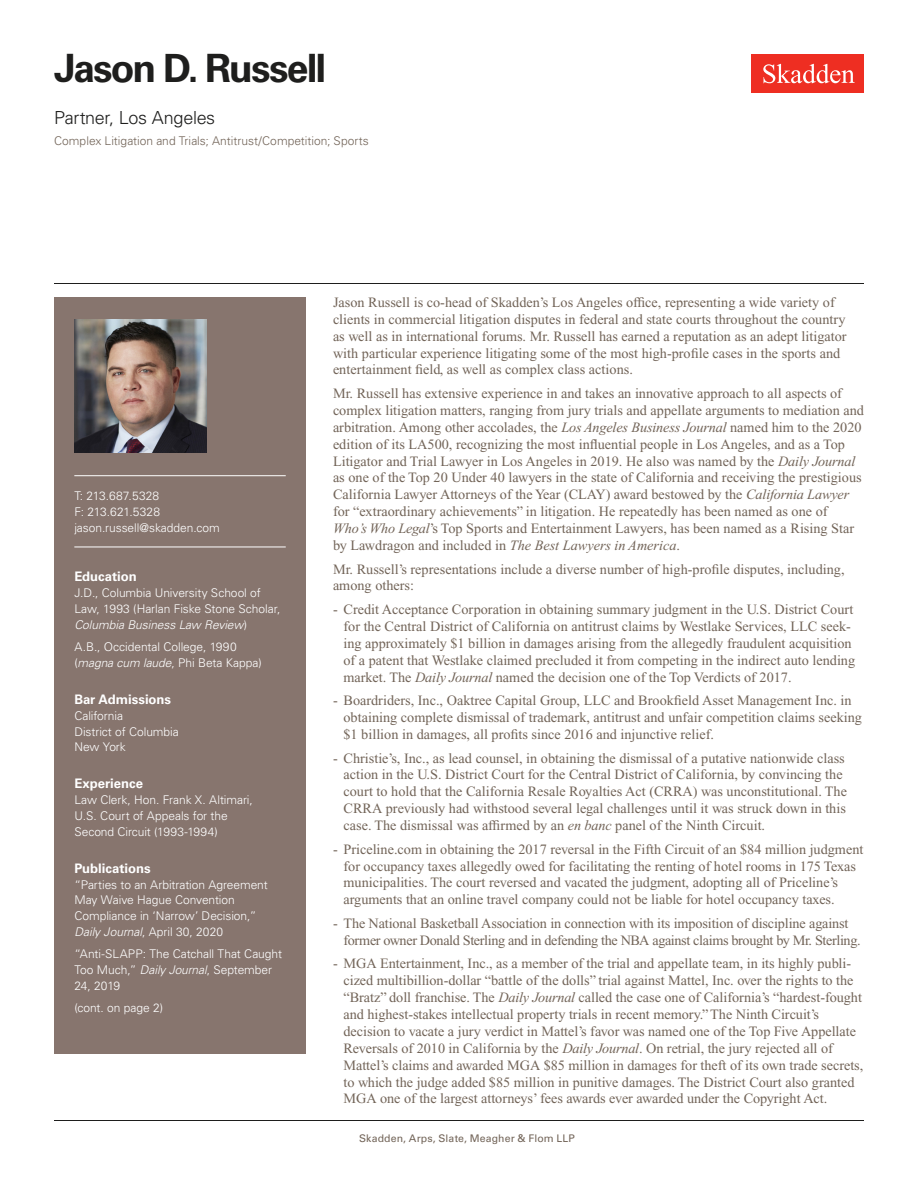
<style>
.page{position:relative;width:918px;height:1188px;background:#fff}
.page>*{position:absolute;margin:0;border:0;box-sizing:border-box;transform-origin:0 0}
.Name{font:700 39px "Univers LT Std";letter-spacing:-.05em;color:#1e1e1d}
.Title_and_Office{font:300 18px "Univers LT Std";letter-spacing:-.02em;color:#1e1e1d}
.Main_Body{font:14.25px/16.8px "Times New Roman PS Std";color:#726458}
.Bar_Admission_Educat{font:700 13.2px "Univers LT Std";color:#fff}
.Sidebar_text{font:300 12px/15.8px "Univers LT Std";letter-spacing:-.005em;color:#fff}
.Practice{font:300 12px "Univers LT Std";color:#726458}
.Sidebar_text_no_para{font:300 12px "Univers LT Std";letter-spacing:-.005em;color:#fff}
.Email{font:300 12px "Univers LT Std";letter-spacing:-.005em;color:#fff}
.Phone_Number{font:300 12px "Univers LT Std";letter-spacing:.005em;color:#fff}
.Fax_Number{font:300 12px "Univers LT Std";letter-spacing:.005em;color:#fff}
.Folio{font:10.5px "Univers LT Std";letter-spacing:.01em;color:#726458}
.s1{font-style:italic}
.s2{font-weight:700;color:#fff}
</style>
<div class="page">
<div style="left:752px;top:54px;width:112px;height:39px;background:#ee2e22"></div>
<svg style="left:763px;top:64px;width:92px;height:19px"></svg>
<div style="left:54px;top:297px;width:252px;height:756px;background:#87756e"></div>
<hr style="left:74px;top:475px;width:212px;height:1px;background:#fff">
<hr style="left:74px;top:547px;width:212px;height:1px;background:#fff">
<img style="left:74px;top:320px;width:132px;height:132px">
<hr style="left:54px;top:1120px;width:810px;height:1px;background:#1e1e1d">
<hr style="left:54px;top:283px;width:810px;height:1px;background:#1e1e1d">
<h1 class="Name" style="left:54px;top:46px;width:274px">Jason D. Russell</h1>
<h2 class="Title_and_Office" style="left:54px;top:107px;width:163px">Partner, Los Angeles</h2>
<h3 class="Practice" style="left:54px;top:134px;width:316px">Complex Litigation and Trials; Antitrust/Competition; Sports</h3>
<p class="Phone_Number" style="left:74px;top:489px;width:86px">T: 213.687.5328</p>
<p class="Fax_Number" style="left:74px;top:504px;width:87px">F: 213.621.5328</p>
<p class="Email" style="left:74px;top:520px;width:147px">jason.russell@skadden.com</p>
<p class="Bar_Admission_Educat" style="left:74px;top:569px;width:64px">Education</p>
<p class="Sidebar_text" style="left:74px;top:585px;width:208px">J.D., Columbia University School of<br>Law, 1993 (Harlan Fiske Stone Scholar,<br><span class="s1">Columbia Business Law Review</span>)</p>
<p class="Sidebar_text" style="left:74px;top:639px;width:189px">A.B., Occidental College, 1990 (<span class="s1">magna cum laude</span>, Phi Beta Kappa)</p>
<p class="Bar_Admission_Educat" style="left:74px;top:692px;width:98px">Bar Admissions</p>
<p class="Sidebar_text_no_para" style="left:74px;top:708px;width:50px">California</p>
<p class="Sidebar_text_no_para" style="left:74px;top:724px;width:106px">District of Columbia</p>
<p class="Sidebar_text" style="left:74px;top:739px;width:53px">New York</p>
<p class="Bar_Admission_Educat" style="left:74px;top:776px;width:70px">Experience</p>
<p class="Sidebar_text" style="left:74px;top:792px;width:180px">Law Clerk, Hon. Frank X. Altimari,<br>U.S. Court of Appeals for the<br>Second Circuit (1993-1994)</p>
<p class="Bar_Admission_Educat" style="left:74px;top:860px;width:78px">Publications</p>
<p class="Sidebar_text" style="left:74px;top:876px;width:195px">“Parties to an Arbitration Agreement<br>May Waive Hague Convention<br>Compliance in ‘Narrow’ Decision,”<br><span class="s1">Daily Journal</span>, April 30, 2020</p>
<p class="Sidebar_text" style="left:74px;top:946px;width:209px">“Anti-SLAPP: The Catchall That Caught<br>Too Much,” <span class="s1">Daily Journal</span>, September<br>24, 2019</p>
<p class="Sidebar_text" style="left:74px;top:1000px;width:90px">(cont. on page 2)</p>
<p class="Main_Body" style="left:333px;top:294px;width:515px">Jason Russell is co-head of Skadden’s Los Angeles office, representing a wide variety of clients in commercial litigation disputes in federal and state courts throughout the country as well as in international forums. Mr. Russell has earned a reputation as an adept litigator with particular experience litigating some of the most high-profile cases in the sports and entertainment field, as well as complex class actions.</p>
<p class="Main_Body" style="left:333px;top:385px;width:532px">Mr. Russell has extensive experience in and takes an innovative approach to all aspects of complex litigation matters, ranging from jury trials and appellate arguments to mediation and arbitration. Among other accolades, the <span class="s1">Los Angeles Business Journal</span> named him to the 2020 edition of its LA500, recognizing the most influential people in Los Angeles, and as a Top Litigator and Trial Lawyer in Los Angeles in 2019. He also was named by the <span class="s1">Daily Journal </span>as one of the Top 20 Under 40 lawyers in the state of California and receiving the prestigious California Lawyer Attorneys of the Year (CLAY) award bestowed by the <span class="s1">California Lawyer </span>for “extraordinary achievements” in litigation. He repeatedly has been named as one of <span class="s1">Who’s Who Legal</span>’s Top Sports and Entertainment Lawyers, has been named as a Rising Star by Lawdragon and included in <span class="s1">The Best Lawyers in America</span>.</p>
<p class="Main_Body" style="left:333px;top:560px;width:513px">Mr. Russell’s representations include a diverse number of high-profile disputes, including, among others:</p>
<p class="Main_Body" style="left:344px;top:601px;width:513px;text-indent:-10px">- Credit Acceptance Corporation in obtaining summary judgment in the U.S. District Court for the Central District of California on antitrust claims by Westlake Services, LLC seek&shy;ing approximately $1 billion in damages arising from the allegedly fraudulent acquisition of a patent that Westlake claimed precluded it from competing in the indirect auto lending market. The <span class="s1">Daily Journal</span> named the decision one of the Top Verdicts of 2017.</p>
<p class="Main_Body" style="left:344px;top:692px;width:520px;text-indent:-10px">- Boardriders, Inc., Oaktree Capital Group, LLC and Brookfield Asset Management Inc. in obtaining complete dismissal of trademark, antitrust and unfair competition claims seeking $1 billion in damages, all profits since 2016 and injunctive relief.</p>
<p class="Main_Body" style="left:344px;top:749px;width:505px;text-indent:-10px">- Christie’s, Inc., as lead counsel, in obtaining the dismissal of a putative nationwide class action in the U.S. District Court for the Central District of California, by convincing the court to hold that the California Resale Royalties Act (CRRA) was unconstitutional. The CRRA previously had withstood several legal challenges until it was struck down in this case. The dismissal was affirmed by an <span class="s1">en banc</span> panel of the Ninth Circuit.</p>
<p class="Main_Body" style="left:344px;top:841px;width:521px;text-indent:-10px">- Priceline.com in obtaining the 2017 reversal in the Fifth Circuit of an $84 million judgment for occupancy taxes allegedly owed for facilitating the renting of hotel rooms in 175 Texas municipalities. The court reversed and vacated the judgment, adopting all of Priceline’s arguments that an online travel company could not be liable for hotel occupancy taxes.</p>
<p class="Main_Body" style="left:344px;top:915px;width:519px;text-indent:-10px">- The National Basketball Association in connection with its imposition of discipline against former owner Donald Sterling and in defending the NBA against claims brought by Mr. Sterling.</p>
<p class="Main_Body" style="left:344px;top:955px;width:521px;text-indent:-10px">- MGA Entertainment, Inc., as a member of the trial and appellate team, in its highly publi&shy;cized multibillion-dollar “battle of the dolls” trial against Mattel, Inc. over the rights to the “Bratz” doll franchise. The <span class="s1">Daily Journal</span> called the case one of California’s “hardest-fought and highest-stakes intellectual property trials in recent memory.” The Ninth Circuit’s decision to vacate a jury verdict in Mattel’s favor was named one of the Top Five Appellate Reversals of 2010 in California by the <span class="s1">Daily Journal</span>. On retrial, the jury rejected all of Mattel’s claims and awarded MGA $85 million in damages for theft of its own trade secrets, to which the judge added $85 million in punitive damages. The District Court also granted MGA one of the largest attorneys’ fees awards ever awarded under the Copyright Act.</p>
<p class="Folio" style="left:343px;top:1132px;width:233px"><span class="s2">1</span> Skadden, Arps, Slate, Meagher &amp; Flom LLP</p>
</div>
